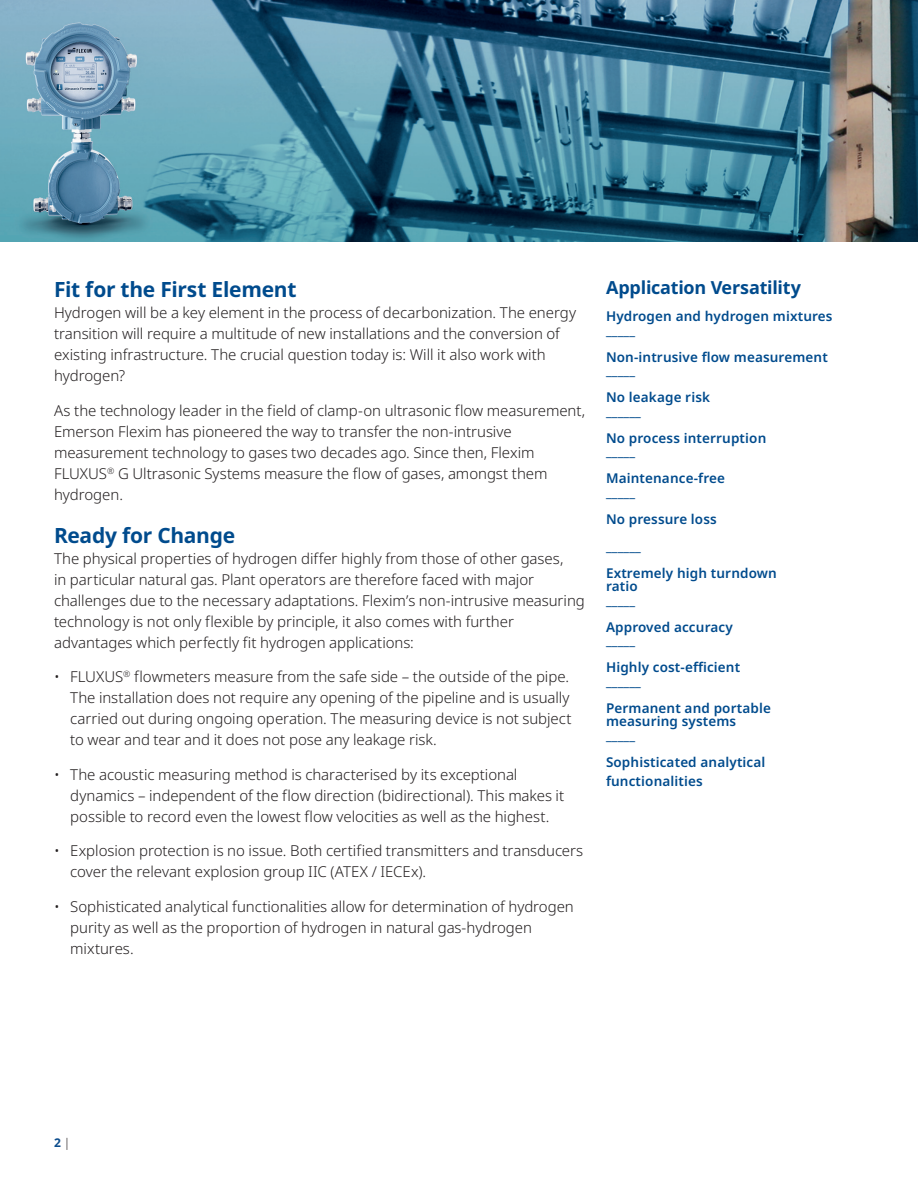
<style>
.page{position:relative;width:918px;height:1188px;background:#fff}
.page>*{position:absolute;margin:0;border:0;box-sizing:border-box;transform-origin:0 0}
.Headline-Paragraph-Blue_14_15{font:700 21px "Noto Sans";letter-spacing:-.015em;color:#004b8d}
.Body-Paragraph_10_14_light{font:700 18px "Noto Sans";letter-spacing:-.015em;color:#004b8d}
.Body-Paragraph_10_14_light-2{font:300 15px/21px "Noto Sans";letter-spacing:-.005em;color:#231f20}
.Sidebar-Subhead-Blue_8_11{font:600 13.5px/13.5px "Noto Sans";letter-spacing:.01em;color:#004b8d}
.Sidebar-Body-Blue_8_10{font:700 12px "Noto Sans";color:#0b4c8c}
.s1{font-weight:300;color:#231f20}
</style>
<div class="page">
<img style="left:0;top:0;width:918px;height:242px">
<p class="Headline-Paragraph-Blue_14_15" style="left:54px;top:278px;width:244px">Fit for the First Element</p>
<p class="Body-Paragraph_10_14_light-2" style="left:54px;top:303px;width:524px">Hydrogen will be a key element in the process of decarbonization. The energy transition will require a multitude of new installations and the conversion of existing infrastructure. The crucial question today is: Will it also work with hydrogen?</p>
<p class="Body-Paragraph_10_14_light-2" style="left:54px;top:400px;width:533px">As the technology leader in the field of clamp-on ultrasonic flow measurement, Emerson Flexim has pioneered the way to transfer the non-intrusive measurement technology to gases two decades ago. Since then, Flexim FLUXUS<sup>®</sup> G Ultrasonic Systems measure the flow of gases, amongst them hydrogen.</p>
<p class="Headline-Paragraph-Blue_14_15" style="left:54px;top:523px;width:183px">Ready for Change</p>
<p class="Body-Paragraph_10_14_light-2" style="left:54px;top:548px;width:532px">The physical properties of hydrogen differ highly from those of other gases,<br>in particular natural gas. Plant operators are therefore faced with major challenges due to the necessary adaptations. Flexim’s non-intrusive measuring technology is not only flexible by principle, it also comes with further advantages which perfectly fit hydrogen applications:</p>
<p class="Body-Paragraph_10_14_light-2" style="left:70px;top:666px;width:503px;text-indent:-16px">• FLUXUS<sup>®</sup> flowmeters measure from the safe side – the outside of the pipe.<br>The installation does not require any opening of the pipeline and is usually carried out during ongoing operation. The measuring device is not subject to wear and tear and it does not pose any leakage risk.</p>
<p class="Body-Paragraph_10_14_light-2" style="left:70px;top:764px;width:496px;text-indent:-16px">• The acoustic measuring method is characterised by its exceptional dynamics – independent of the flow direction (bidirectional). This makes it possible to record even the lowest flow velocities as well as the highest.</p>
<p class="Body-Paragraph_10_14_light-2" style="left:70px;top:840px;width:515px;text-indent:-16px">• Explosion protection is no issue. Both certified transmitters and transducers cover the relevant explosion group IIC (ATEX / IECEx).</p>
<p class="Body-Paragraph_10_14_light-2" style="left:70px;top:896px;width:505px;text-indent:-16px">• Sophisticated analytical functionalities allow for determination of hydrogen purity as well as the proportion of hydrogen in natural gas-hydrogen mixtures.</p>
<p class="Body-Paragraph_10_14_light" style="left:606px;top:277px;width:197px">Application Versatility</p>
<p class="Sidebar-Subhead-Blue_8_11" style="left:606px;top:310px;width:228px">Hydrogen and hydrogen mixtures</p>
<p class="Sidebar-Subhead-Blue_8_11" style="left:606px;top:323px;width:31px">_____</p>
<p class="Sidebar-Subhead-Blue_8_11" style="left:606px;top:350px;width:223px">Non-intrusive flow measurement</p>
<p class="Sidebar-Subhead-Blue_8_11" style="left:606px;top:364px;width:31px">_____</p>
<p class="Sidebar-Subhead-Blue_8_11" style="left:606px;top:391px;width:106px">No leakage risk</p>
<p class="Sidebar-Subhead-Blue_8_11" style="left:606px;top:404px;width:36px">______</p>
<p class="Sidebar-Subhead-Blue_8_11" style="left:606px;top:431px;width:162px">No process interruption</p>
<p class="Sidebar-Subhead-Blue_8_11" style="left:606px;top:445px;width:31px">_____</p>
<p class="Sidebar-Subhead-Blue_8_11" style="left:606px;top:472px;width:120px">Maintenance-free</p>
<p class="Sidebar-Subhead-Blue_8_11" style="left:606px;top:485px;width:31px">_____</p>
<p class="Sidebar-Subhead-Blue_8_11" style="left:606px;top:512px;width:112px">No pressure loss</p>
<p class="Sidebar-Subhead-Blue_8_11" style="left:606px;top:539px;width:36px">______</p>
<p class="Sidebar-Subhead-Blue_8_11" style="left:606px;top:566px;width:172px">Extremely high turndown ratio</p>
<p class="Sidebar-Subhead-Blue_8_11" style="left:606px;top:593px;width:31px">_____</p>
<p class="Sidebar-Subhead-Blue_8_11" style="left:606px;top:620px;width:128px">Approved accuracy</p>
<p class="Sidebar-Subhead-Blue_8_11" style="left:606px;top:634px;width:31px">_____</p>
<p class="Sidebar-Subhead-Blue_8_11" style="left:606px;top:661px;width:136px">Highly cost-efficient</p>
<p class="Sidebar-Subhead-Blue_8_11" style="left:606px;top:674px;width:36px">______</p>
<p class="Sidebar-Subhead-Blue_8_11" style="left:606px;top:701px;width:166px">Permanent and portable measuring systems</p>
<p class="Sidebar-Subhead-Blue_8_11" style="left:606px;top:728px;width:31px">_____</p>
<p class="Sidebar-Subhead-Blue_8_11" style="left:606px;top:752px;width:161px;line-height:19.5px">Sophisticated analytical functionalities</p>
<p class="Sidebar-Body-Blue_8_10" style="left:54px;top:1136px;width:18px">2 <span class="s1">|</span></p>
</div>
